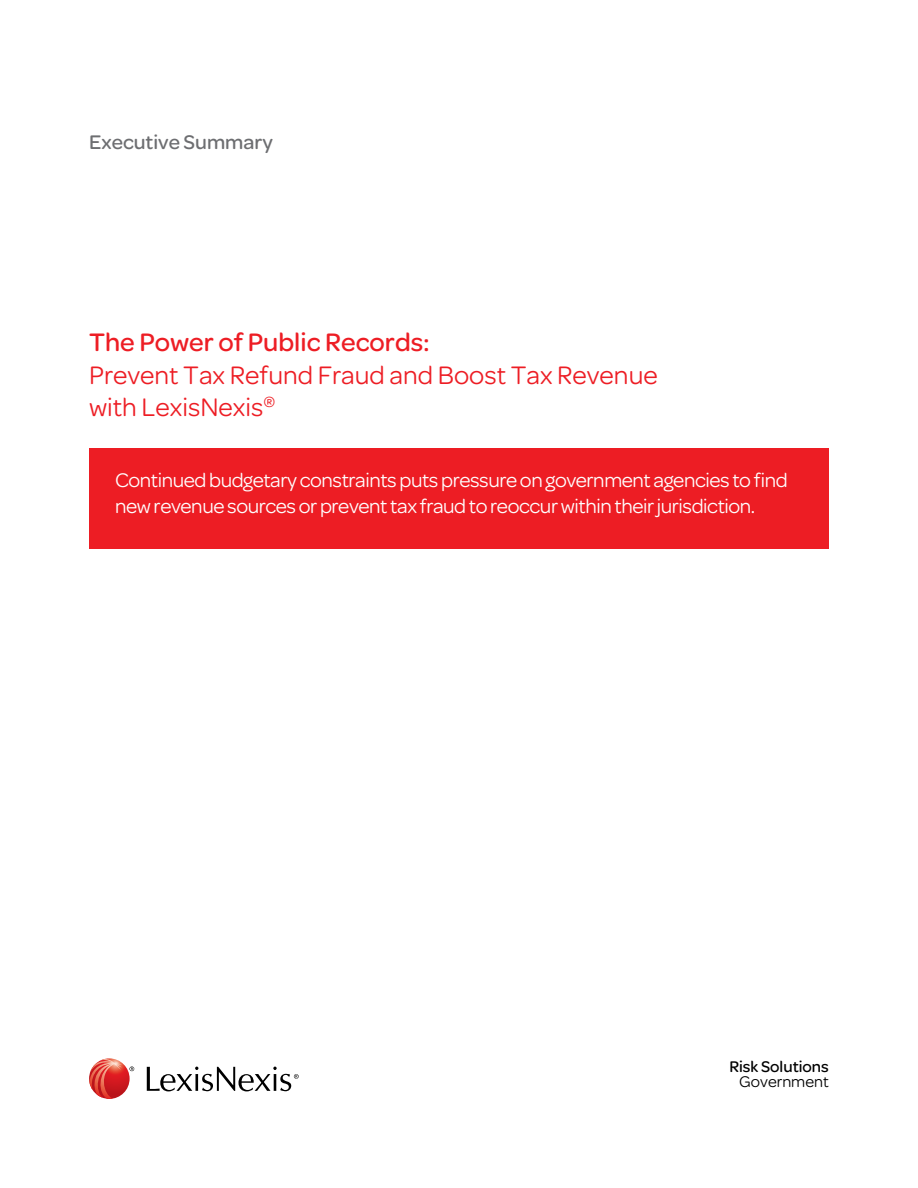
<style>
.page{position:relative;width:918px;height:1188px;background:#fff}
.page>*{position:absolute;margin:0;border:0;box-sizing:border-box;transform-origin:0 0}
.t1{font:27px/32.4px "Omnes";color:#ed1d24}
.t2{font:500 27px "Omnes";color:#ed1d24}
.t3{font:21px/25.2px "Omnes";letter-spacing:-.02em;color:#fff}
.t4{font:500 21px "Omnes";color:#6d6e71}
.t5{font:500 16.5px "Omnes";color:#000}
.t6{font:16.5px "Omnes";color:#000}
</style>
<div class="page">
<svg style="left:130px;top:1066px;width:4px;height:5px"></svg>
<svg style="left:147px;top:1067px;width:152px;height:25px"></svg>
<svg style="left:89px;top:1058px;width:41px;height:41px"></svg>
<svg style="left:89px;top:1059px;width:33px;height:40px"></svg>
<div style="left:89px;top:448px;width:740px;height:101px;background:#ed1d24"></div>
<p class="t4" style="left:89px;top:131px;width:185px">Executive Summary</p>
<p class="t2" style="left:89px;top:327px;width:342px">The Power of Public Records:</p>
<p class="t1" style="left:89px;top:359px;width:570px">Prevent Tax Refund Fraud and Boost Tax Revenue with LexisNexis<sup>®</sup></p>
<p class="t3" style="left:115px;top:468px;width:674px">Continued budgetary constraints puts pressure on government agencies to find new revenue sources or prevent tax fraud to reoccur within their jurisdiction.</p>
<p class="t5" style="left:729px;top:1057px;width:101px">Risk Solutions</p>
<p class="t6" style="left:739px;top:1072px;width:91px">Government</p>
</div>
